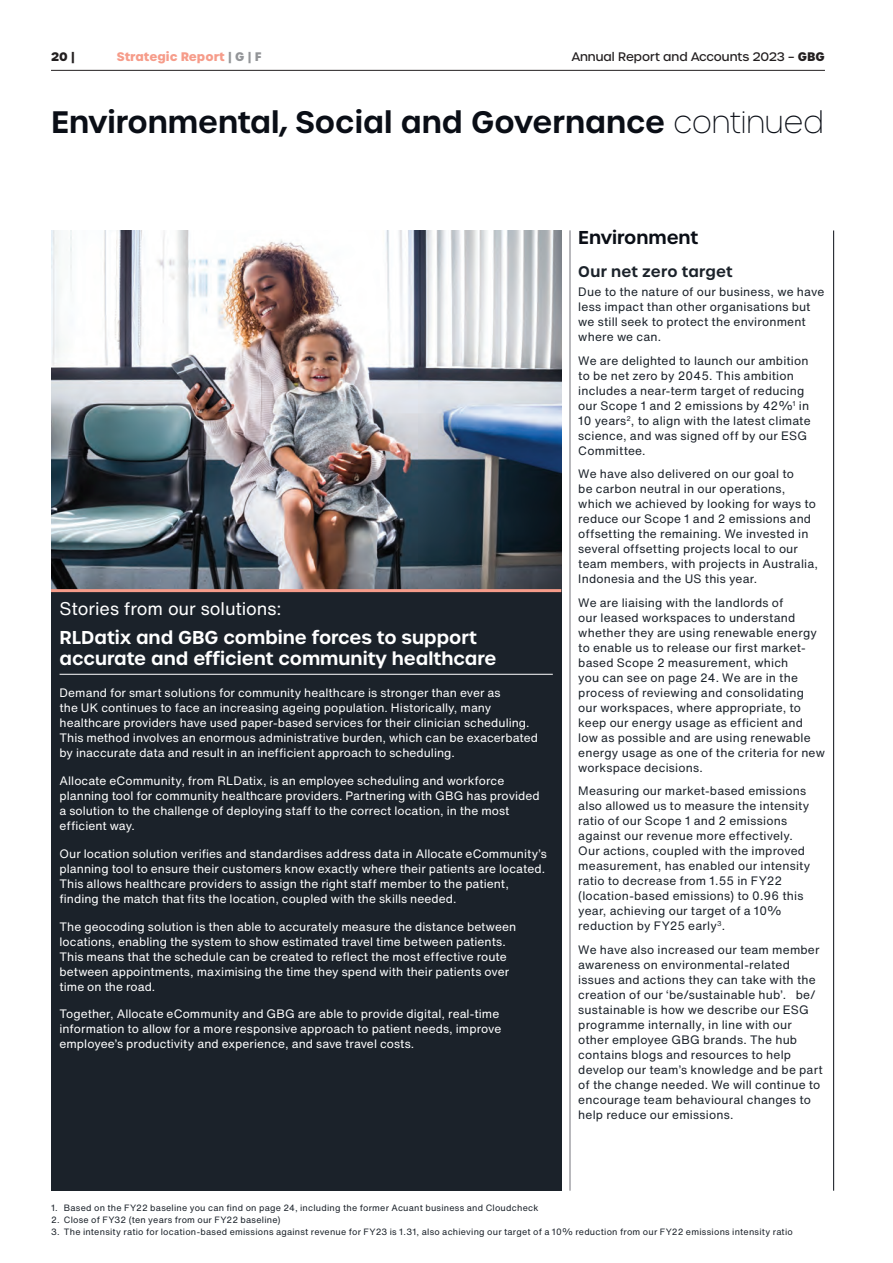
<style>
.page{position:relative;width:893px;height:1263px;background:#fff}
.page>*{position:absolute;margin:0;border:0;box-sizing:border-box;transform-origin:0 0}
.Header_Small{font:600 30px "Urbane";color:#0a0e16}
.Header_extra_small{font:600 18px/21px "Urbane";color:#fff}
.Para_small{font:18px "Helvetica Now Text";letter-spacing:-.005em;color:#fff}
.Header_extra_small-2{font:600 18px "Urbane";color:#0a0e16}
.Body_header_1{font:600 15px "Urbane";letter-spacing:.01em;color:#1b222a}
.Body{font:12px/15px "Helvetica Now Text";letter-spacing:.015em;color:#1b222a}
.t1{font:12px/15px "Helvetica Now Text";letter-spacing:.005em;color:#fff}
.t2{font:500 12px "Urbane";color:#231f20}
.t3{font:700 12px "Urbane";color:#f69c8a}
.t4{font:700 12px "Urbane";color:#231f20}
.Footnotes{font:9px "Helvetica Now Text";letter-spacing:.025em;color:#1b222a}
.s1{color:#939598}
.s2{font-weight:700}
.s3{font-weight:100}
</style>
<div class="page">
<hr style="left:833px;top:230px;width:1px;height:961px;background:#0a0e16">
<hr style="left:570px;top:230px;width:1px;height:961px;background:#74747b">
<img style="left:51px;top:231px;width:510px;height:358px">
<div style="left:51px;top:591px;width:510px;height:600px;background:#1b222a"></div>
<hr style="left:51px;top:589px;width:510px;height:3px;background:#f69c8a">
<hr style="left:60px;top:674px;width:493px;height:1px;background:#fff">
<hr style="left:51px;top:70px;width:774px;height:1px;background:#231f20">
<p class="t4" style="left:51px;top:48px;width:25px">20 |</p>
<p class="t3" style="left:117px;top:48px;width:146px">Strategic Report <span class="s1">| G | F</span></p>
<p class="t2" style="left:572px;top:49px;width:255px">Annual Report and Accounts 2023 – <span class="s2">GBG</span></p>
<p class="Header_Small" style="left:51px;top:102px;width:774px">Environmental, Social and Governance <span class="s3">continued</span></p>
<p class="Para_small" style="left:60px;top:595px;width:224px">Stories from our solutions:</p>
<p class="Header_extra_small" style="left:60px;top:627px;width:438px">RLDatix and GBG combine forces to support accurate and efficient community healthcare</p>
<p class="t1" style="left:60px;top:685px;width:480px">Demand for smart solutions for community healthcare is stronger than ever as<br>the UK continues to face an increasing ageing population. Historically, many healthcare providers have used paper-based services for their clinician scheduling.<br>This method involves an enormous administrative burden, which can be exacerbated by inaccurate data and result in an inefficient approach to scheduling.</p>
<p class="t1" style="left:60px;top:773px;width:482px">Allocate eCommunity, from RLDatix, is an employee scheduling and workforce planning tool for community healthcare providers. Partnering with GBG has provided a solution to the challenge of deploying staff to the correct location, in the most efficient way.</p>
<p class="t1" style="left:60px;top:846px;width:489px">Our location solution verifies and standardises address data in Allocate eCommunity’s planning tool to ensure their customers know exactly where their patients are located.<br>This allows healthcare providers to assign the right staff member to the patient, finding the match that fits the location, coupled with the skills needed.</p>
<p class="t1" style="left:60px;top:919px;width:458px">The geocoding solution is then able to accurately measure the distance between locations, enabling the system to show estimated travel time between patients.<br>This means that the schedule can be created to reflect the most effective route between appointments, maximising the time they spend with their patients over time on the road.</p>
<p class="t1" style="left:60px;top:1006px;width:443px">Together, Allocate eCommunity and GBG are able to provide digital, real-time information to allow for a more responsive approach to patient needs, improve employee’s productivity and experience, and save travel costs.</p>
<p class="Header_extra_small-2" style="left:578px;top:226px;width:121px">Environment</p>
<p class="Body_header_1" style="left:578px;top:262px;width:156px">Our net zero target</p>
<p class="Body" style="left:578px;top:284px;width:247px">Due to the nature of our business, we have less impact than other organisations but we still seek to protect the environment where we can.</p>
<p class="Body" style="left:578px;top:353px;width:234px">We are delighted to launch our ambition to be net zero by 2045. This ambition includes a near-term target of reducing our Scope 1 and 2 emissions by 42%<sup>1</sup> in 10 years<sup>2</sup>, to align with the latest climate science, and was signed off by our ESG Committee.</p>
<p class="Body" style="left:578px;top:466px;width:241px">We have also delivered on our goal to<br>be carbon neutral in our operations, which we achieved by looking for ways to reduce our Scope 1 and 2 emissions and offsetting the remaining. We invested in several offsetting projects local to our team members, with projects in Australia, Indonesia and the US this year.</p>
<p class="Body" style="left:578px;top:595px;width:248px">We are liaising with the landlords of<br>our leased workspaces to understand whether they are using renewable energy to enable us to release our first market&shy;based Scope 2 measurement, which<br>you can see on page 24. We are in the process of reviewing and consolidating our workspaces, where appropriate, to keep our energy usage as efficient and low as possible and are using renewable energy usage as one of the criteria for new workspace decisions.</p>
<p class="Body" style="left:578px;top:783px;width:234px">Measuring our market-based emissions also allowed us to measure the intensity ratio of our Scope 1 and 2 emissions against our revenue more effectively.<br>Our actions, coupled with the improved measurement, has enabled our intensity ratio to decrease from 1.55 in FY22 (location-based emissions) to 0.96 this year, achieving our target of a 10% reduction by FY25 early<sup>3</sup>.</p>
<p class="Body" style="left:578px;top:942px;width:246px">We have also increased our team member awareness on environmental-related issues and actions they can take with the creation of our ‘be/sustainable hub’. be/ sustainable is how we describe our ESG programme internally, in line with our other employee GBG brands. The hub contains blogs and resources to help develop our team’s knowledge and be part of the change needed. We will continue to encourage team behavioural changes to help reduce our emissions.</p>
<p class="Footnotes" style="left:51px;top:1201px;width:489px">1. Based on the FY22 baseline you can find on page 24, including the former Acuant business and Cloudcheck</p>
<p class="Footnotes" style="left:51px;top:1213px;width:231px">2. Close of FY32 (ten years from our FY22 baseline)</p>
<p class="Footnotes" style="left:51px;top:1225px;width:743px">3. The intensity ratio for location-based emissions against revenue for FY23 is 1.31, also achieving our target of a 10% reduction from our FY22 emissions intensity ratio</p>
</div>
